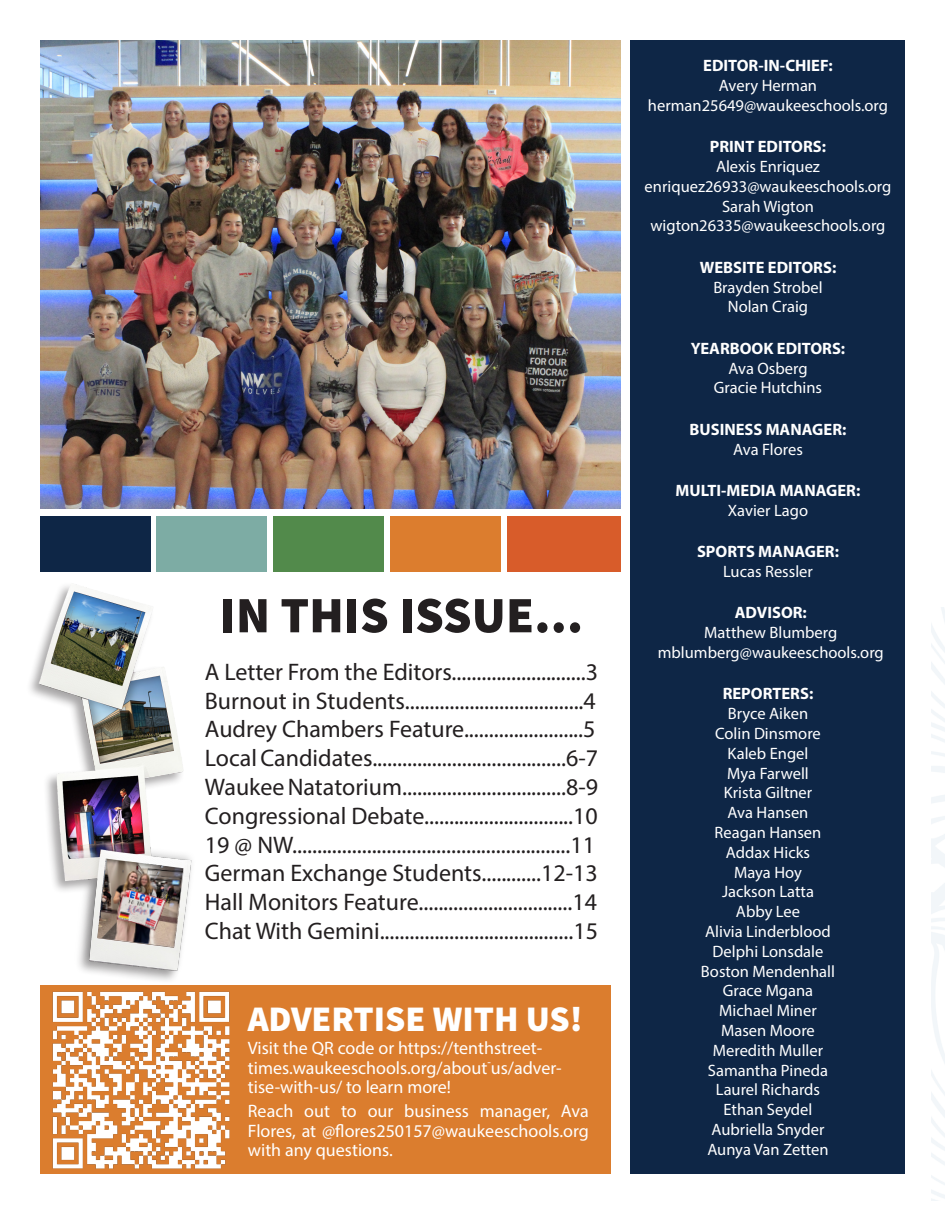
<style>
.page{position:relative;width:945px;height:1215px;background:#fff}
.page>*{position:absolute;margin:0;border:0;box-sizing:border-box;transform-origin:0 0}
.t1{font:51px "Source Sans Variable";color:#231f20}
.t2{font:36px "Source Sans Variable";color:#fff}
.t3{font:24px/28.8px "Myriad Pro";color:#231f20}
.t4{font:18px/19.5px "Myriad Pro";color:#fff}
.t5{font:16.5px "Myriad Pro";color:#fff}
.t6{font:700 16.5px "Myriad Pro";color:#fff}
</style>
<div class="page">
<img style="left:40px;top:40px;width:581px;height:469px">
<div style="left:630px;top:40px;width:274px;height:1134px;background:#0e2646"></div>
<div style="left:40px;top:516px;width:111px;height:56px;background:#0e2646"></div>
<div style="left:507px;top:516px;width:114px;height:56px;background:#d85c2a"></div>
<div style="left:390px;top:516px;width:110px;height:56px;background:#dc7d2e"></div>
<div style="left:273px;top:516px;width:110px;height:56px;background:#528a4b"></div>
<div style="left:156px;top:516px;width:110px;height:56px;background:#7daca4"></div>
<div style="left:40px;top:986px;width:571px;height:188px;background:#db7d2e"></div>
<img style="left:52px;top:991px;width:178px;height:177px">
<img style="left:30px;top:584px;width:188px;height:402px">
<img style="left:97px;top:859px;width:87px;height:88px">
<p class="t1" style="left:220px;top:585px;width:365px">IN THIS ISSUE...</p>
<p class="t3" style="left:205px;top:657px;width:395px">A Letter From the Editors...........................3</p>
<p class="t3" style="left:205px;top:686px;width:393px">Burnout in Students....................................4</p>
<p class="t3" style="left:205px;top:715px;width:392px">Audrey Chambers Feature........................5</p>
<p class="t3" style="left:205px;top:743px;width:395px">Local Candidates.......................................6-7</p>
<p class="t3" style="left:205px;top:772px;width:395px">Waukee Natatorium.................................8-9<br>Congressional Debate..............................10</p>
<p class="t3" style="left:205px;top:830px;width:392px">19 @ NW........................................................11</p>
<p class="t3" style="left:205px;top:859px;width:394px">German Exchange Students............12-13</p>
<p class="t3" style="left:205px;top:887px;width:394px">Hall Monitors Feature...............................14</p>
<p class="t3" style="left:205px;top:916px;width:395px">Chat With Gemini.......................................15</p>
<p class="t2" style="left:248px;top:998px;width:337px">ADVERTISE WITH US!</p>
<p class="t4" style="left:248px;top:1038px;width:315px">Visit the QR code or https://tenthstreet&shy;times.waukeeschools.org/about-us/adver&shy;tise-with-us/ to learn more!</p>
<p class="t4" style="left:248px;top:1101px;width:342px;text-align:justify">Reach out to our business manager, Ava Flores, at @flores250157@waukeeschools.org with any questions.</p>
<p class="t6" style="left:703px;top:55px;width:131px">EDITOR-IN-CHIEF:</p>
<p class="t5" style="left:719px;top:75px;width:100px">Avery Herman</p>
<p class="t5" style="left:648px;top:95px;width:242px">herman25649@waukeeschools.org</p>
<p class="t6" style="left:710px;top:136px;width:118px">PRINT EDITORS:</p>
<p class="t5" style="left:716px;top:156px;width:105px">Alexis Enriquez</p>
<p class="t5" style="left:645px;top:176px;width:248px">enriquez26933@waukeeschools.org</p>
<p class="t5" style="left:722px;top:196px;width:93px">Sarah Wigton</p>
<p class="t5" style="left:650px;top:216px;width:237px">wigton26335@waukeeschools.org</p>
<p class="t6" style="left:700px;top:257px;width:138px">WEBSITE EDITORS:</p>
<p class="t5" style="left:713px;top:277px;width:111px">Brayden Strobel</p>
<p class="t5" style="left:728px;top:297px;width:82px">Nolan Craig</p>
<p class="t6" style="left:691px;top:338px;width:156px">YEARBOOK EDITORS:</p>
<p class="t5" style="left:728px;top:358px;width:81px">Ava Osberg</p>
<p class="t5" style="left:714px;top:378px;width:110px">Gracie Hutchins</p>
<p class="t6" style="left:690px;top:419px;width:158px">BUSINESS MANAGER:</p>
<p class="t5" style="left:733px;top:439px;width:71px">Ava Flores</p>
<p class="t6" style="left:676px;top:480px;width:186px">MULTI-MEDIA MANAGER:</p>
<p class="t5" style="left:728px;top:500px;width:82px">Xavier Lago</p>
<p class="t6" style="left:697px;top:541px;width:143px">SPORTS MANAGER:</p>
<p class="t5" style="left:723px;top:561px;width:91px">Lucas Ressler</p>
<p class="t6" style="left:735px;top:602px;width:74px">ADVISOR:</p>
<p class="t5" style="left:704px;top:623px;width:135px">Matthew Blumberg</p>
<p class="t5" style="left:658px;top:642px;width:227px">mblumberg@waukeeschools.org</p>
<p class="t6" style="left:723px;top:683px;width:92px">REPORTERS:</p>
<p class="t5" style="left:728px;top:704px;width:82px">Bryce Aiken</p>
<p class="t5" style="left:715px;top:723px;width:107px">Colin Dinsmore</p>
<p class="t5" style="left:728px;top:743px;width:82px">Kaleb Engel</p>
<p class="t5" style="left:727px;top:763px;width:83px">Mya Farwell</p>
<p class="t5" style="left:724px;top:783px;width:90px">Krista Giltner</p>
<p class="t5" style="left:728px;top:803px;width:82px">Ava Hansen</p>
<p class="t5" style="left:715px;top:822px;width:108px">Reagan Hansen</p>
<p class="t5" style="left:726px;top:842px;width:86px">Addax Hicks</p>
<p class="t5" style="left:734px;top:862px;width:69px">Maya Hoy</p>
<p class="t5" style="left:722px;top:882px;width:93px">Jackson Latta</p>
<p class="t5" style="left:736px;top:902px;width:66px">Abby Lee</p>
<p class="t5" style="left:705px;top:921px;width:127px">Alivia Linderblood</p>
<p class="t5" style="left:713px;top:941px;width:112px">Delphi Lonsdale</p>
<p class="t5" style="left:701px;top:961px;width:136px">Boston Mendenhall</p>
<p class="t5" style="left:723px;top:981px;width:92px">Grace Mgana</p>
<p class="t5" style="left:719px;top:1001px;width:99px">Michael Miner</p>
<p class="t5" style="left:721px;top:1020px;width:95px">Masen Moore</p>
<p class="t5" style="left:713px;top:1040px;width:112px">Meredith Muller</p>
<p class="t5" style="left:708px;top:1060px;width:122px">Samantha Pineda</p>
<p class="t5" style="left:716px;top:1080px;width:106px">Laurel Richards</p>
<p class="t5" style="left:724px;top:1100px;width:90px">Ethan Seydel</p>
<p class="t5" style="left:712px;top:1119px;width:114px">Aubriella Snyder</p>
<p class="t5" style="left:707px;top:1139px;width:123px">Aunya Van Zetten</p>
</div>
